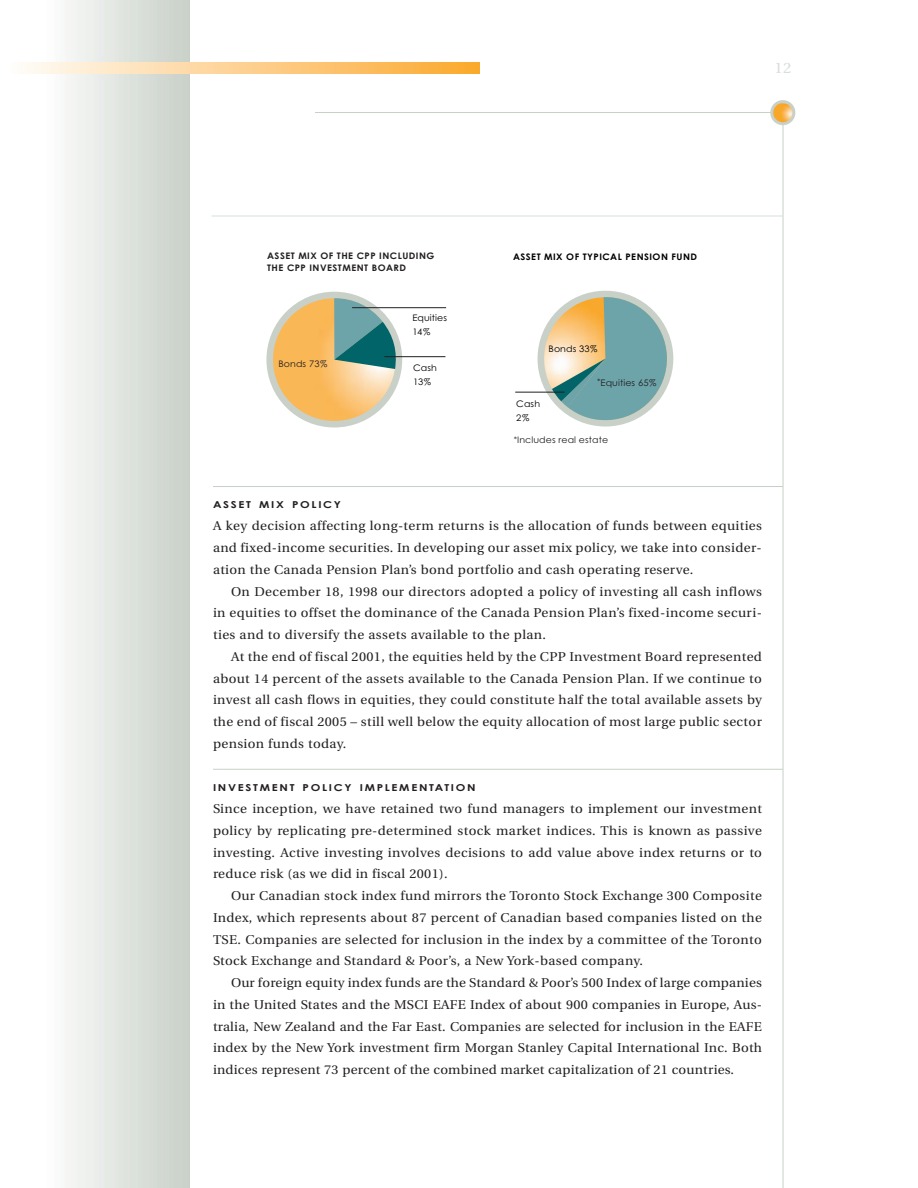
<style>
.page{position:relative;width:918px;height:1188px;background:#fff}
.page>*{position:absolute;margin:0;border:0;box-sizing:border-box;transform-origin:0 0}
.t1{font:15px "Utopia";color:#d7dfda;scale:1.05 1}
.t2{font:12.75px/21.8px "Utopia";letter-spacing:.025em;color:#231f20;text-align:justify;scale:1.05 1}
.t3{font:700 9.6px "Century Gothic";letter-spacing:.15em;color:#231f20;scale:1.2 1}
.t4{font:700 9px/12px "Century Gothic";letter-spacing:.05em;color:#231f20;scale:1.05 1}
.t5{font:9px "Century Gothic";letter-spacing:.01em;color:#231f20;scale:1.05 1}
.t6{font:9px/13.5px "Century Gothic";letter-spacing:.01em;color:#000;scale:1.05 1}
.t7{font:700 9px "Century Gothic";letter-spacing:.05em;color:#000;scale:1.05 1}
</style>
<div class="page">
<hr style="left:213px;top:486px;width:570px;height:1px;background:#c8d0c8">
<hr style="left:213px;top:769px;width:570px;height:1px;background:#c8d0c8">
<svg style="left:315px;top:112px;width:468px;height:1075px"></svg>
<div style="left:770px;top:100px;width:25px;height:25px;background:#c8d0c8;border-radius:50%"></div>
<img style="left:773px;top:103px;width:19px;height:19px">
<svg style="left:13px;top:62px;width:467px;height:12px;background:#fdd190"></svg>
<div style="left:266px;top:292px;width:136px;height:135px;background:#c8d0c8;border-radius:50%"></div>
<img style="left:273px;top:298px;width:123px;height:123px">
<img style="left:540px;top:293px;width:131px;height:131px">
<svg style="left:552px;top:296px;width:116px;height:125px;background:#a4b9ab"></svg>
<svg style="left:334px;top:298px;width:64px;height:71px"></svg>
<hr style="left:352px;top:307px;width:94px;height:1px;background:#231f20">
<hr style="left:384px;top:356px;width:61px;height:1px;background:#231f20">
<hr style="left:515px;top:392px;width:49px;height:1px;background:#231f20">
<hr style="left:212px;top:216px;width:571px;height:1px;background:#d7dfda">
<p class="t1" style="left:774px;top:62px;width:18px">12</p>
<p class="t4" style="left:267px;top:250px;width:161px">ASSET MIX OF THE CPP INCLUDING<br>THE CPP INVESTMENT BOARD</p>
<p class="t7" style="left:513px;top:253px;width:177px">ASSET MIX OF TYPICAL PENSION FUND</p>
<p class="t5" style="left:278px;top:360px;width:48px">Bonds 73%</p>
<p class="t6" style="left:412px;top:312px;width:35px">Equities<br>14%</p>
<p class="t6" style="left:413px;top:362px;width:24px">Cash<br>13%</p>
<p class="t6" style="left:549px;top:343px;width:48px">Bonds 33%</p>
<p class="t6" style="left:516px;top:398px;width:24px">Cash<br>2%</p>
<p class="t5" style="left:597px;top:379px;width:58px"><sup>*</sup>Equities 65%</p>
<p class="t5" style="left:514px;top:437px;width:91px"><sup>*</sup>Includes real estate</p>
<p class="t3" style="left:213px;top:501px;width:108px">ASSET MIX POLICY</p>
<p class="t2" style="left:213px;top:516px;width:524px">A key decision affecting long-term returns is the allocation of funds between equities and fixed-income securities. In developing our asset mix policy, we take into consider&shy;ation the Canada Pension Plan’s bond portfolio and cash operating reserve.</p>
<p class="t2" style="left:213px;top:581px;width:524px;text-indent:18px">On December 18, 1998 our directors adopted a policy of investing all cash inflows in equities to offset the dominance of the Canada Pension Plan’s fixed-income securi&shy;ties and to diversify the assets available to the plan.</p>
<p class="t2" style="left:213px;top:647px;width:524px;text-indent:18px">At the end of fiscal 2001, the equities held by the CPP Investment Board represented about 14 percent of the assets available to the Canada Pension Plan. If we continue to invest all cash flows in equities, they could constitute half the total available assets by the end of fiscal 2005 – still well below the equity allocation of most large public sector pension funds today.</p>
<p class="t3" style="left:213px;top:784px;width:220px">INVESTMENT POLICY IMPLEMENTATION</p>
<p class="t2" style="left:213px;top:799px;width:524px">Since inception, we have retained two fund managers to implement our investment policy by replicating pre-determined stock market indices. This is known as passive investing. Active investing involves decisions to add value above index returns or to reduce risk (as we did in fiscal 2001).</p>
<p class="t2" style="left:213px;top:886px;width:524px;text-indent:18px">Our Canadian stock index fund mirrors the Toronto Stock Exchange 300 Composite Index, which represents about 87 percent of Canadian based companies listed on the TSE. Companies are selected for inclusion in the index by a committee of the Toronto Stock Exchange and Standard &amp; Poor’s, a New York-based company.</p>
<p class="t2" style="left:213px;top:973px;width:524px;text-indent:18px">Our foreign equity index funds are the Standard &amp; Poor’s 500 Index of large companies in the United States and the MSCI EAFE Index of about 900 companies in Europe, Aus&shy;tralia, New Zealand and the Far East. Companies are selected for inclusion in the EAFE index by the New York investment firm Morgan Stanley Capital International Inc. Both indices represent 73 percent of the combined market capitalization of 21 countries.</p>
</div>
